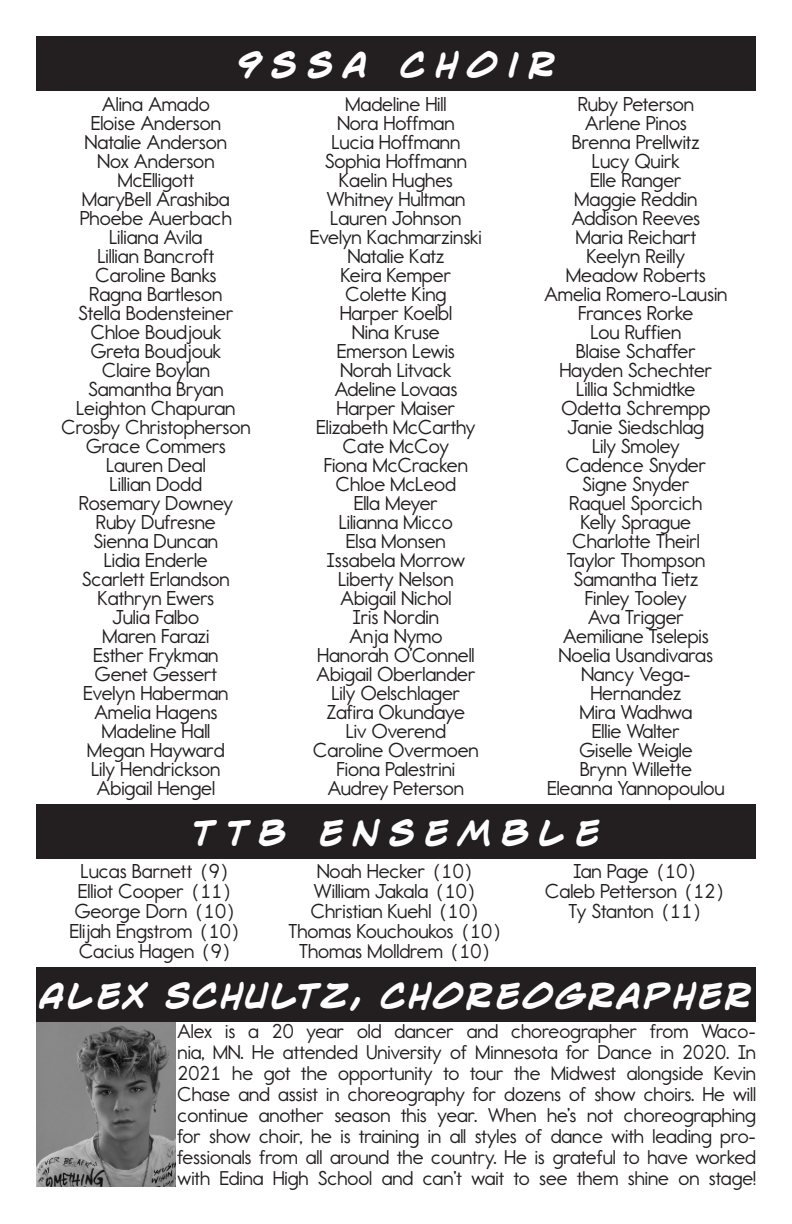
<style>
.page{position:relative;width:792px;height:1224px;background:#fff}
.page>*{position:absolute;margin:0;border:0;box-sizing:border-box;transform-origin:0 0}
.Headers{font:italic 700 32.4px "Lint Mc Cree Intl BB";letter-spacing:.08em;color:#fff}
.Headers-2{font:italic 700 32.4px "Lint Mc Cree Intl BB";letter-spacing:.3em;color:#fff}
.t1{font:20.2px/20px "Report School Rg";color:#231f20;text-align:center}
.t2{font:20px/21px "Report School Rg";color:#231f20;text-align:justify}
</style>
<div class="page">
<div style="left:36px;top:36px;width:720px;height:55px;background:#231f20"></div>
<div style="left:36px;top:804px;width:720px;height:55px;background:#231f20"></div>
<div style="left:36px;top:967px;width:720px;height:54px;background:#231f20"></div>
<img style="left:36px;top:1023px;width:140px;height:164px">
<p class="Headers-2" style="left:236px;top:44px;width:321px">9SSA CHOIR</p>
<p class="t1" style="left:102px;top:94px;width:109px">Alina Amado</p>
<p class="t1" style="left:91px;top:113px;width:131px">Eloise Anderson</p>
<p class="t1" style="left:85px;top:132px;width:144px">Natalie Anderson</p>
<p class="t1" style="left:97px;top:151px;width:119px">Nox Anderson</p>
<p class="t1" style="left:118px;top:170px;width:78px">McElligott</p>
<p class="t1" style="left:82px;top:189px;width:149px">MaryBell Arashiba</p>
<p class="t1" style="left:80px;top:208px;width:153px">Phoebe Auerbach</p>
<p class="t1" style="left:110px;top:227px;width:94px">Liliana Avila</p>
<p class="t1" style="left:98px;top:246px;width:118px">Lillian Bancroft</p>
<p class="t1" style="left:96px;top:265px;width:122px">Caroline Banks</p>
<p class="t1" style="left:90px;top:284px;width:134px">Ragna Bartleson</p>
<p class="t1" style="left:79px;top:303px;width:156px">Stella Bodensteiner</p>
<p class="t1" style="left:91px;top:322px;width:132px">Chloe Boudjouk</p>
<p class="t1" style="left:91px;top:341px;width:132px">Greta Boudjouk</p>
<p class="t1" style="left:102px;top:360px;width:109px">Claire Boylan</p>
<p class="t1" style="left:88px;top:379px;width:137px">Samantha Bryan</p>
<p class="t1" style="left:77px;top:398px;width:160px">Leighton Chapuran</p>
<p class="t1" style="left:61px;top:417px;width:191px">Crosby Christopherson</p>
<p class="t1" style="left:86px;top:436px;width:141px">Grace Commers</p>
<p class="t1" style="left:106px;top:455px;width:101px">Lauren Deal</p>
<p class="t1" style="left:110px;top:474px;width:94px">Lillian Dodd</p>
<p class="t1" style="left:79px;top:493px;width:155px">Rosemary Downey</p>
<p class="t1" style="left:96px;top:512px;width:121px">Ruby Dufresne</p>
<p class="t1" style="left:94px;top:531px;width:126px">Sienna Duncan</p>
<p class="t1" style="left:104px;top:550px;width:105px">Lidia Enderle</p>
<p class="t1" style="left:82px;top:569px;width:149px">Scarlett Erlandson</p>
<p class="t1" style="left:98px;top:588px;width:118px">Kathryn Ewers</p>
<p class="t1" style="left:113px;top:607px;width:88px">Julia Falbo</p>
<p class="t1" style="left:103px;top:626px;width:108px">Maren Farazi</p>
<p class="t1" style="left:94px;top:645px;width:126px">Esther Frykman</p>
<p class="t1" style="left:95px;top:664px;width:124px">Genet Gessert</p>
<p class="t1" style="left:84px;top:683px;width:146px">Evelyn Haberman</p>
<p class="t1" style="left:94px;top:702px;width:125px">Amelia Hagens</p>
<p class="t1" style="left:102px;top:721px;width:110px">Madeline Hall</p>
<p class="t1" style="left:87px;top:740px;width:139px">Megan Hayward</p>
<p class="t1" style="left:92px;top:759px;width:130px">Lily Hendrickson</p>
<p class="t1" style="left:97px;top:778px;width:120px">Abigail Hengel</p>
<p class="t1" style="left:578px;top:94px;width:117px">Ruby Peterson</p>
<p class="t1" style="left:585px;top:113px;width:103px">Arlene Pinos</p>
<p class="t1" style="left:572px;top:132px;width:129px">Brenna Prellwitz</p>
<p class="t1" style="left:592px;top:151px;width:89px">Lucy Quirk</p>
<p class="t1" style="left:590px;top:170px;width:93px">Elle Ranger</p>
<p class="t1" style="left:575px;top:189px;width:124px">Maggie Reddin</p>
<p class="t1" style="left:572px;top:208px;width:130px">Addison Reeves</p>
<p class="t1" style="left:576px;top:227px;width:122px">Maria Reichart</p>
<p class="t1" style="left:587px;top:246px;width:100px">Keelyn Reilly</p>
<p class="t1" style="left:566px;top:265px;width:141px">Meadow Roberts</p>
<p class="t1" style="left:544px;top:284px;width:185px">Amelia Romero-Lausin</p>
<p class="t1" style="left:579px;top:303px;width:116px">Frances Rorke</p>
<p class="t1" style="left:591px;top:322px;width:92px">Lou Ruffien</p>
<p class="t1" style="left:576px;top:341px;width:121px">Blaise Schaffer</p>
<p class="t1" style="left:560px;top:360px;width:154px">Hayden Schechter</p>
<p class="t1" style="left:577px;top:379px;width:120px">Lillia Schmidtke</p>
<p class="t1" style="left:562px;top:398px;width:150px">Odetta Schrempp</p>
<p class="t1" style="left:568px;top:417px;width:138px">Janie Siedschlag</p>
<p class="t1" style="left:592px;top:436px;width:89px">Lily Smoley</p>
<p class="t1" style="left:566px;top:455px;width:142px">Cadence Snyder</p>
<p class="t1" style="left:583px;top:474px;width:108px">Signe Snyder</p>
<p class="t1" style="left:570px;top:493px;width:134px">Raquel Sporcich</p>
<p class="t1" style="left:581px;top:512px;width:112px">Kelly Sprague</p>
<p class="t1" style="left:572px;top:531px;width:129px">Charlotte Theirl</p>
<p class="t1" style="left:567px;top:550px;width:140px">Taylor Thompson</p>
<p class="t1" style="left:574px;top:569px;width:126px">Samantha Tietz</p>
<p class="t1" style="left:585px;top:588px;width:103px">Finley Tooley</p>
<p class="t1" style="left:588px;top:607px;width:97px">Ava Trigger</p>
<p class="t1" style="left:563px;top:626px;width:147px">Aemiliane Tselepis</p>
<p class="t1" style="left:559px;top:645px;width:156px">Noelia Usandivaras</p>
<p class="t1" style="left:581px;top:664px;width:111px">Nancy Vega-</p>
<p class="t1" style="left:591px;top:683px;width:92px">Hernandez</p>
<p class="t1" style="left:580px;top:702px;width:114px">Mira Wadhwa</p>
<p class="t1" style="left:592px;top:721px;width:89px">Ellie Walter</p>
<p class="t1" style="left:579px;top:740px;width:115px">Giselle Weigle</p>
<p class="t1" style="left:580px;top:759px;width:113px">Brynn Willette</p>
<p class="t1" style="left:547px;top:778px;width:179px">Eleanna Yannopoulou</p>
<p class="Headers-2" style="left:192px;top:813px;width:410px">TTB ENSEMBLE</p>
<p class="t1" style="left:81px;top:861px;width:152px">Lucas Barnett (9)</p>
<p class="t1" style="left:78px;top:881px;width:157px">Elliot Cooper (11)</p>
<p class="t1" style="left:75px;top:901px;width:164px">George Dorn (10)</p>
<p class="t1" style="left:70px;top:921px;width:174px">Elijah Engstrom (10)</p>
<p class="t1" style="left:79px;top:941px;width:155px">Cacius Hagen (9)</p>
<p class="t1" style="left:346px;top:94px;width:102px">Madeline Hill</p>
<p class="t1" style="left:337px;top:113px;width:119px">Nora Hoffman</p>
<p class="t1" style="left:332px;top:132px;width:130px">Lucia Hoffmann</p>
<p class="t1" style="left:325px;top:151px;width:143px">Sophia Hoffmann</p>
<p class="t1" style="left:339px;top:170px;width:115px">Kaelin Hughes</p>
<p class="t1" style="left:327px;top:189px;width:140px">Whitney Hultman</p>
<p class="t1" style="left:331px;top:208px;width:132px">Lauren Johnson</p>
<p class="t1" style="left:310px;top:227px;width:173px">Evelyn Kachmarzinski</p>
<p class="t1" style="left:348px;top:246px;width:98px">Natalie Katz</p>
<p class="t1" style="left:341px;top:265px;width:112px">Keira Kemper</p>
<p class="t1" style="left:346px;top:284px;width:102px">Colette King</p>
<p class="t1" style="left:340px;top:303px;width:113px">Harper Koelbl</p>
<p class="t1" style="left:352px;top:322px;width:89px">Nina Kruse</p>
<p class="t1" style="left:337px;top:341px;width:119px">Emerson Lewis</p>
<p class="t1" style="left:340px;top:360px;width:113px">Norah Litvack</p>
<p class="t1" style="left:335px;top:379px;width:124px">Adeline Lovaas</p>
<p class="t1" style="left:337px;top:398px;width:120px">Harper Maiser</p>
<p class="t1" style="left:317px;top:417px;width:160px">Elizabeth McCarthy</p>
<p class="t1" style="left:343px;top:436px;width:108px">Cate McCoy</p>
<p class="t1" style="left:324px;top:455px;width:145px">Fiona McCracken</p>
<p class="t1" style="left:336px;top:474px;width:122px">Chloe McLeod</p>
<p class="t1" style="left:354px;top:493px;width:85px">Ella Meyer</p>
<p class="t1" style="left:339px;top:512px;width:115px">Lilianna Micco</p>
<p class="t1" style="left:346px;top:531px;width:101px">Elsa Monsen</p>
<p class="t1" style="left:327px;top:550px;width:140px">Issabela Morrow</p>
<p class="t1" style="left:338px;top:569px;width:117px">Liberty Nelson</p>
<p class="t1" style="left:341px;top:588px;width:112px">Abigail Nichol</p>
<p class="t1" style="left:353px;top:607px;width:88px">Iris Nordin</p>
<p class="t1" style="left:350px;top:626px;width:94px">Anja Nymo</p>
<p class="t1" style="left:318px;top:645px;width:158px">Hanorah O’Connell</p>
<p class="t1" style="left:317px;top:664px;width:160px">Abigail Oberlander</p>
<p class="t1" style="left:332px;top:683px;width:130px">Lily Oelschlager</p>
<p class="t1" style="left:327px;top:702px;width:140px">Zafira Okundaye</p>
<p class="t1" style="left:346px;top:721px;width:101px">Liv Overend</p>
<p class="t1" style="left:313px;top:740px;width:167px">Caroline Overmoen</p>
<p class="t1" style="left:337px;top:759px;width:120px">Fiona Palestrini</p>
<p class="t1" style="left:328px;top:778px;width:138px">Audrey Peterson</p>
<p class="t1" style="left:317px;top:861px;width:159px">Noah Hecker (10)</p>
<p class="t1" style="left:314px;top:881px;width:166px">William Jakala (10)</p>
<p class="t1" style="left:311px;top:901px;width:172px">Christian Kuehl (10)</p>
<p class="t1" style="left:289px;top:921px;width:216px">Thomas Kouchoukos (10)<br>Thomas Molldrem (10)</p>
<p class="t1" style="left:573px;top:861px;width:127px">Ian Page (10)</p>
<p class="t1" style="left:545px;top:881px;width:183px">Caleb Petterson (12)</p>
<p class="t1" style="left:568px;top:901px;width:137px">Ty Stanton (11)</p>
<p class="Headers" style="left:40px;top:975px;width:714px">ALEX SCHULTZ, CHOREOGRAPHER</p>
<p class="t2" style="left:178px;top:1020px;width:580px">Alex is a 20 year old dancer and choreographer from Waco&shy;nia, MN. He attended University of Minnesota for Dance in 2020. In 2021 he got the opportunity to tour the Midwest alongside Kevin Chase and assist in choreography for dozens of show choirs. He will continue another season this year. When he’s not choreographing for show choir, he is training in all styles of dance with leading pro&shy;fessionals from all around the country. He is grateful to have worked with Edina High School and can’t wait to see them shine on stage!</p>
</div>
